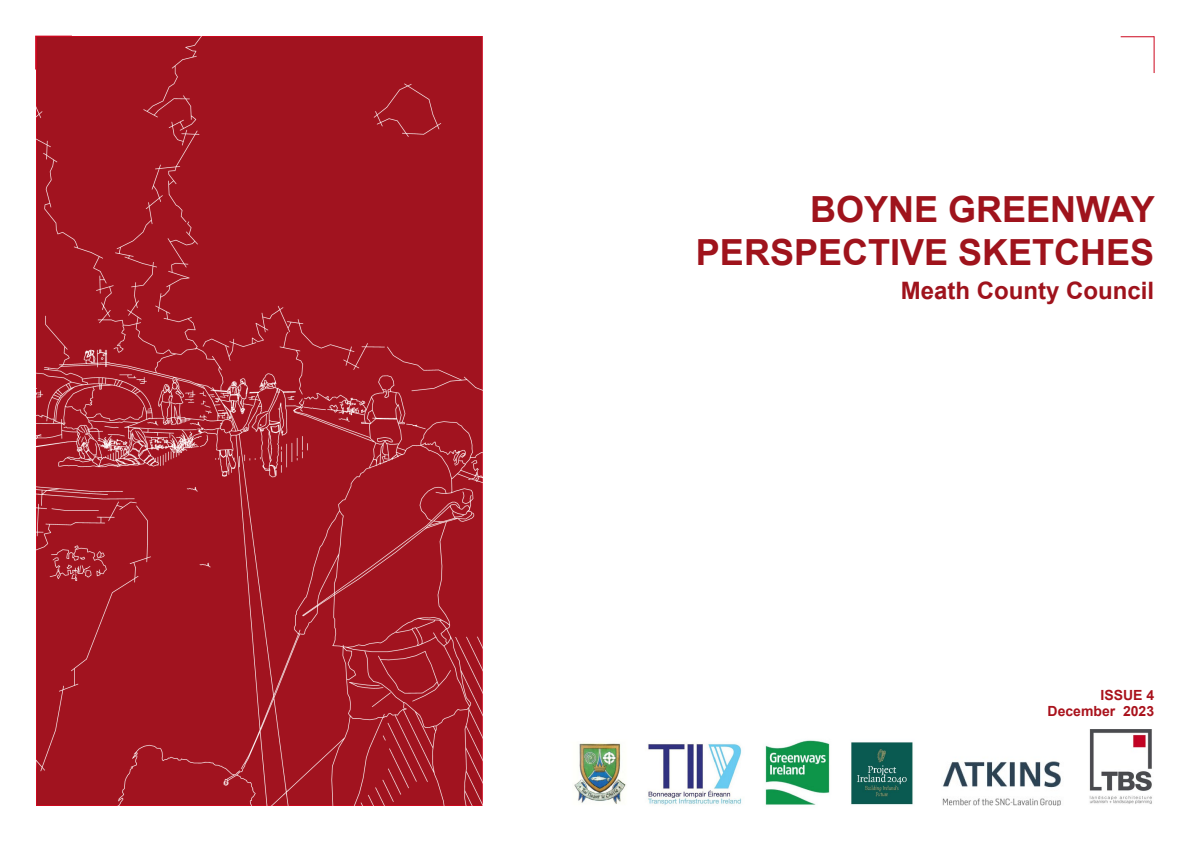
<style>
.page{position:relative;width:1191px;height:842px;background:#fff}
.page>*{position:absolute;margin:0;border:0;box-sizing:border-box;transform-origin:0 0}
.t1{font:700 36px/43.2px "Arial";color:#9f131c;text-align:right}
.t2{font:700 24px "Arial";color:#9f131c}
.t3{font:700 14px/16.8px "Arial";color:#a9121c;text-align:right}
</style>
<div class="page">
<hr style="left:35px;top:36px;width:1px;height:34px;background:#cd071e">
<hr style="left:1120px;top:37px;width:34px;height:1px;background:#cd071e">
<hr style="left:1154px;top:36px;width:1px;height:37px;background:#cd071e">
<img style="left:942px;top:761px;width:119px;height:45px">
<img style="left:574px;top:740px;width:339px;height:65px">
<img style="left:36px;top:36px;width:447px;height:770px">
<img style="left:1089px;top:729px;width:63px;height:75px">
<p class="t1" style="left:696px;top:188px;width:460px">BOYNE GREENWAY<br>PERSPECTIVE SKETCHES</p>
<p class="t2" style="left:900px;top:273px;width:255px">Meath County Council</p>
<p class="t3" style="left:1047px;top:686px;width:108px">ISSUE 4<br>December 2023</p>
</div>
